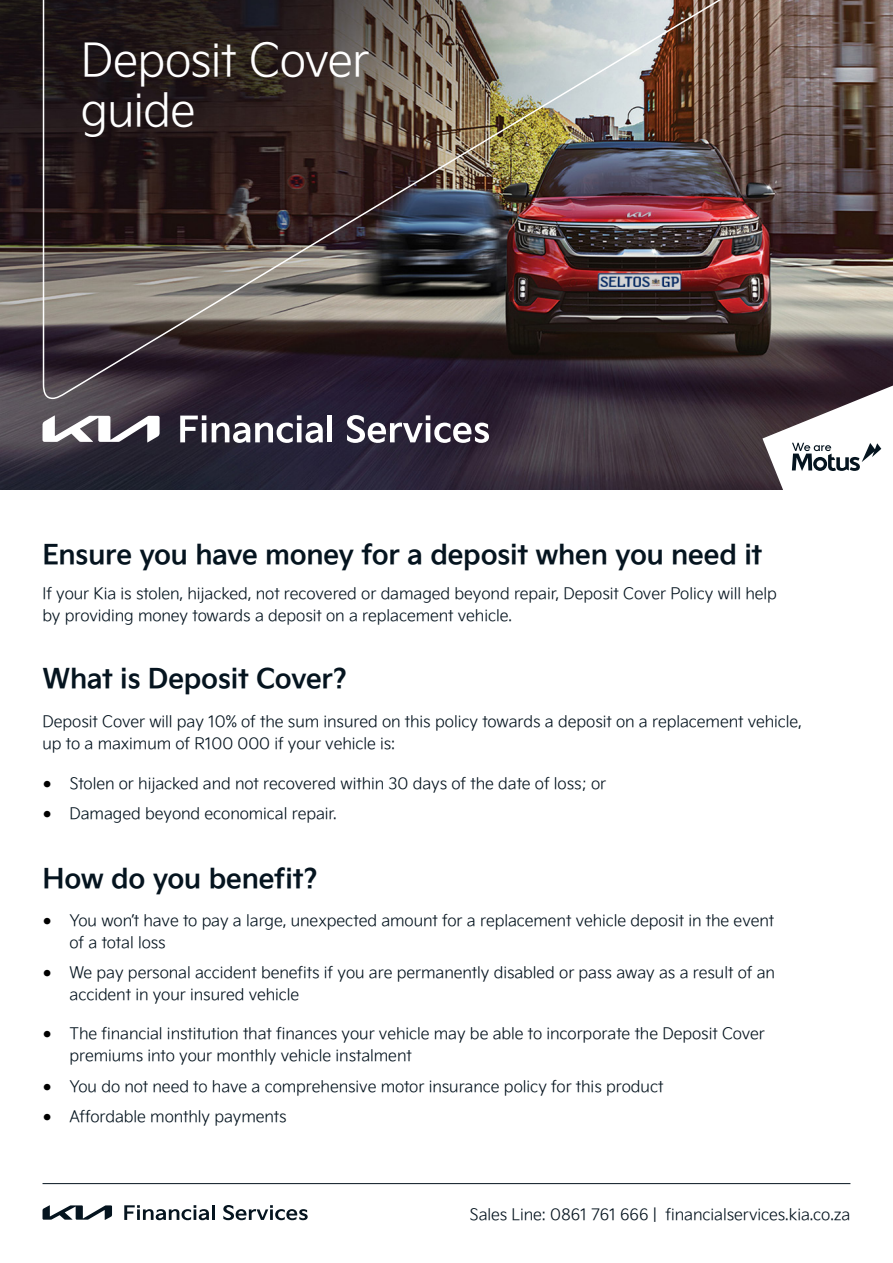
<style>
.page{position:relative;width:893px;height:1263px;background:#fff}
.page>*{position:absolute;margin:0;border:0;box-sizing:border-box;transform-origin:0 0}
.t1{font:45px/49.5px "Kia Signature OTF Light";letter-spacing:-.015em;color:#fff}
.t2{font:27px "Kia Signature OTF Bold";letter-spacing:-.01em;color:#05141f}
.t3{font:15.75px/22px "Kia Signature OTF Light";letter-spacing:-.005em;color:#05141f}
.s1{font-family:"Muli";font-size:18px;color:#000}
</style>
<div class="page">
<img style="left:0;top:0;width:893px;height:490px">
<hr style="left:43px;top:1183px;width:807px;height:1px;background:#05141f">
<svg style="left:43px;top:1205px;width:69px;height:15px"></svg>
<svg style="left:124px;top:1205px;width:85px;height:15px"></svg>
<hr style="left:212px;top:1205px;width:3px;height:15px;background:#05141f">
<svg style="left:223px;top:1205px;width:85px;height:15px"></svg>
<img style="left:42px;top:0;width:693px;height:400px">
<svg style="left:43px;top:415px;width:117px;height:27px"></svg>
<svg style="left:180px;top:415px;width:26px;height:27px"></svg>
<svg style="left:212px;top:415px;width:111px;height:28px"></svg>
<hr style="left:328px;top:415px;width:4px;height:27px;background:#fff">
<svg style="left:347px;top:415px;width:142px;height:28px"></svg>
<svg style="left:762px;top:386px;width:131px;height:104px"></svg>
<h1 class="t1" style="left:81px;top:33px;width:290px">Deposit Cover guide</h1>
<h2 class="t2" style="left:43px;top:534px;width:721px">Ensure you have money for a deposit when you need it</h2>
<p class="t3" style="left:43px;top:582px;width:736px">If your Kia is stolen, hijacked, not recovered or damaged beyond repair, Deposit Cover Policy will help by providing money towards a deposit on a replacement vehicle.</p>
<h2 class="t2" style="left:43px;top:658px;width:306px">What is Deposit Cover?</h2>
<p class="t3" style="left:43px;top:710px;width:761px">Deposit Cover will pay 10% of the sum insured on this policy towards a deposit on a replacement vehicle, up to a maximum of R100 000 if your vehicle is:</p>
<p class="t3" style="left:43px;top:771px;width:565px"><span class="s1">•</span> Stolen or hijacked and not recovered within 30 days of the date of loss; or</p>
<p class="t3" style="left:43px;top:802px;width:296px"><span class="s1">•</span> Damaged beyond economical repair.</p>
<h2 class="t2" style="left:43px;top:858px;width:277px">How do you benefit?</h2>
<p class="t3" style="left:70px;top:908px;width:706px;text-indent:-27px"><span class="s1">•</span> You won’t have to pay a large, unexpected amount for a replacement vehicle deposit in the event of a total loss</p>
<p class="t3" style="left:70px;top:961px;width:707px;text-indent:-27px"><span class="s1">•</span> We pay personal accident benefits if you are permanently disabled or pass away as a result of an accident in your insured vehicle</p>
<p class="t3" style="left:70px;top:1022px;width:697px;text-indent:-27px"><span class="s1">•</span> The financial institution that finances your vehicle may be able to incorporate the Deposit Cover premiums into your monthly vehicle instalment</p>
<p class="t3" style="left:43px;top:1074px;width:623px"><span class="s1">•</span> You do not need to have a comprehensive motor insurance policy for this product</p>
<p class="t3" style="left:43px;top:1105px;width:246px"><span class="s1">•</span> Affordable monthly payments</p>
<p class="t3" style="left:469px;top:1202px;width:382px">Sales Line: 0861 761 666 | financialservices.kia.co.za</p>
</div>
